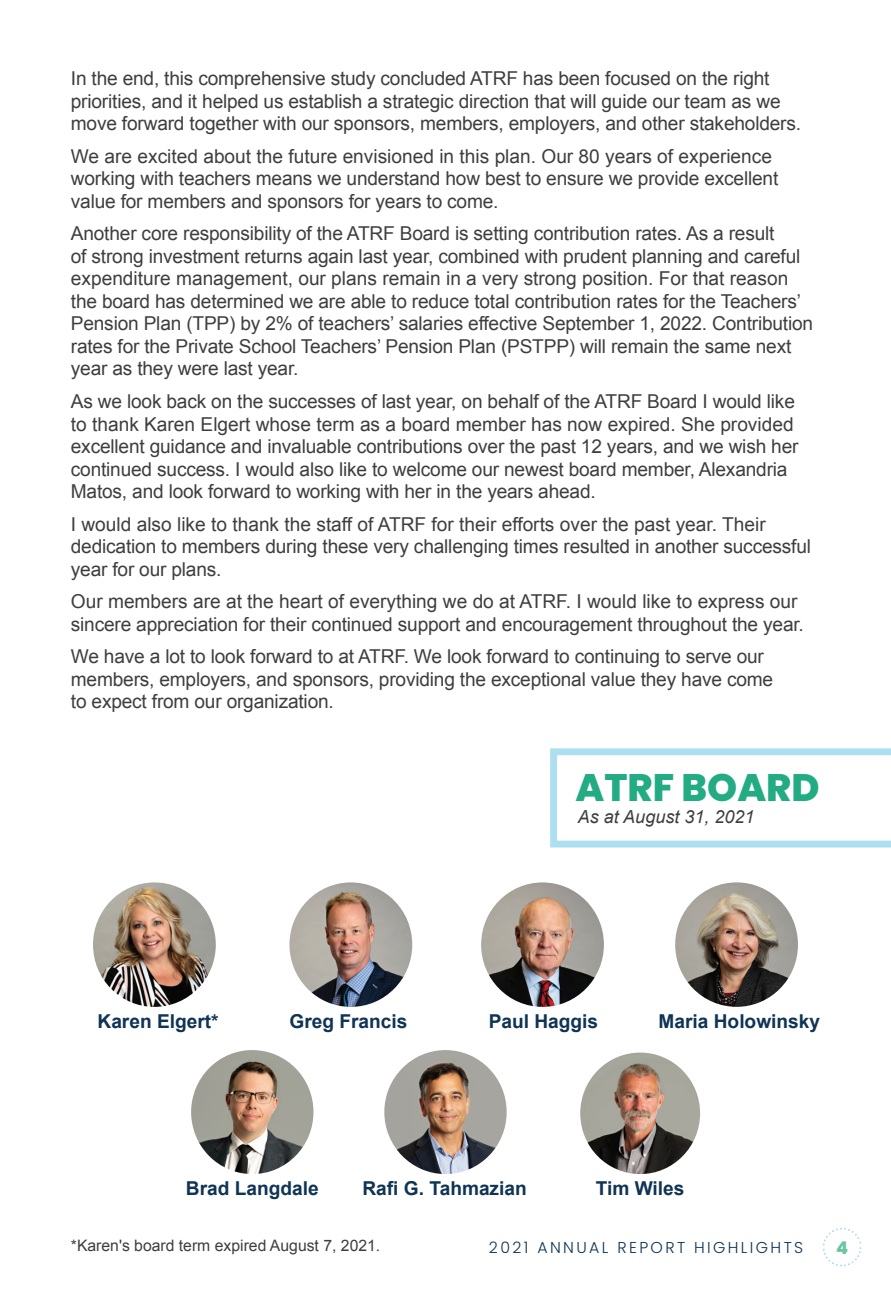
<style>
.page{position:relative;width:891px;height:1296px;background:#fff}
.page>*{position:absolute;margin:0;border:0;box-sizing:border-box;transform-origin:0 0}
.t1{font:800 38.25px "Poppins";color:#23ab83}
.t2{font:19.12px/22.5px "Arial";letter-spacing:-.01em;color:#3e3e3f}
.Subhead_2{font:700 19.12px "Arial";color:#0f3454}
.t3{font:italic 18px "Arial";color:#3e3e3f}
.t4{font:800 17.55px "Poppins";color:#6bc5a2}
.t5{font:15.75px "Arial";color:#3e3e3f}
.t6{font:300 15.75px "Poppins";letter-spacing:.15em;color:#0f3454}
</style>
<div class="page">
<svg style="left:823px;top:1228px;width:39px;height:39px"></svg>
<img style="left:289px;top:882px;width:123px;height:125px">
<img style="left:481px;top:882px;width:123px;height:125px">
<img style="left:675px;top:882px;width:123px;height:125px">
<img style="left:384px;top:1050px;width:123px;height:124px">
<img style="left:191px;top:1050px;width:122px;height:124px">
<img style="left:580px;top:1053px;width:120px;height:121px">
<img style="left:93px;top:882px;width:123px;height:125px">
<svg style="left:550px;top:748px;width:341px;height:100px"></svg>
<p class="t2" style="left:71px;top:67px;width:732px">In the end, this comprehensive study concluded ATRF has been focused on the right priorities, and it helped us establish a strategic direction that will guide our team as we move forward together with our sponsors, members, employers, and other stakeholders.</p>
<p class="t2" style="left:71px;top:145px;width:709px">We are excited about the future envisioned in this plan. Our 80 years of experience working with teachers means we understand how best to ensure we provide excellent value for members and sponsors for years to come.</p>
<p class="t2" style="left:71px;top:223px;width:744px">Another core responsibility of the ATRF Board is setting contribution rates. As a result<br>of strong investment returns again last year, combined with prudent planning and careful expenditure management, our plans remain in a very strong position. For that reason the board has determined we are able to reduce total contribution rates for the Teachers’ Pension Plan (TPP) by 2% of teachers’ salaries effective September 1, 2022. Contribution rates for the Private School Teachers’ Pension Plan (PSTPP) will remain the same next year as they were last year.</p>
<p class="t2" style="left:71px;top:390px;width:729px">As we look back on the successes of last year, on behalf of the ATRF Board I would like to thank Karen Elgert whose term as a board member has now expired. She provided excellent guidance and invaluable contributions over the past 12 years, and we wish her continued success. I would also like to welcome our newest board member, Alexandria Matos, and look forward to working with her in the years ahead.</p>
<p class="t2" style="left:71px;top:513px;width:742px">I would also like to thank the staff of ATRF for their efforts over the past year. Their dedication to members during these very challenging times resulted in another successful year for our plans.</p>
<p class="t2" style="left:71px;top:591px;width:735px">Our members are at the heart of everything we do at ATRF. I would like to express our sincere appreciation for their continued support and encouragement throughout the year.</p>
<p class="t2" style="left:71px;top:646px;width:704px">We have a lot to look forward to at ATRF. We look forward to continuing to serve our members, employers, and sponsors, providing the exceptional value they have come to expect from our organization.</p>
<p class="t1" style="left:576px;top:765px;width:246px">ATRF BOARD</p>
<p class="t3" style="left:578px;top:805px;width:178px">As at August 31, 2021</p>
<p class="Subhead_2" style="left:98px;top:1008px;width:123px">Karen Elgert*</p>
<p class="Subhead_2" style="left:289px;top:1008px;width:119px">Greg Francis</p>
<p class="Subhead_2" style="left:489px;top:1008px;width:111px">Paul Haggis</p>
<p class="Subhead_2" style="left:659px;top:1008px;width:163px">Maria Holowinsky</p>
<p class="Subhead_2" style="left:186px;top:1175px;width:134px">Brad Langdale</p>
<p class="Subhead_2" style="left:362px;top:1175px;width:166px">Rafi G. Tahmazian</p>
<p class="Subhead_2" style="left:596px;top:1175px;width:90px">Tim Wiles</p>
<p class="t5" style="left:71px;top:1235px;width:311px">*Karen's board term expired August 7, 2021.</p>
<p class="t6" style="left:489px;top:1238px;width:316px">2021 ANNUAL REPORT HIGHLIGHTS</p>
<p class="t4" style="left:836px;top:1238px;width:14px">4</p>
</div>
